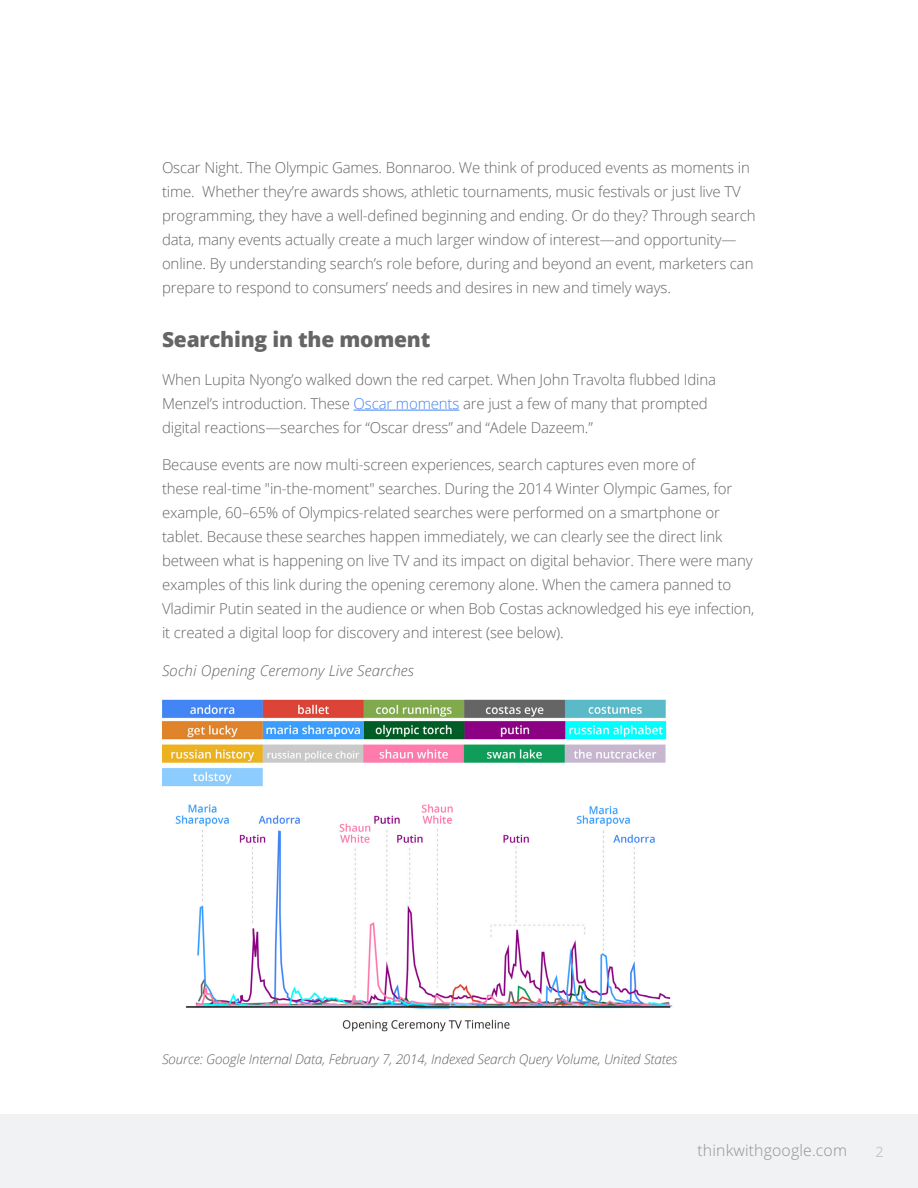
<style>
.page{position:relative;width:918px;height:1188px;background:#fff}
.page>*{position:absolute;margin:0;border:0;box-sizing:border-box;transform-origin:0 0}
.Bold_Header{font:800 21px "Open Sans";letter-spacing:-.01em;color:#656565}
.t1{font:300 15.75px "Open Sans";letter-spacing:.01em;color:#919191}
.Bold_Header-2{font:300 15px/24px "Open Sans";letter-spacing:-.01em;color:#656565}
.Body_Copy{font:italic 300 15px "Open Sans";letter-spacing:.01em;color:#656565}
.Body_Text{font:14.25px "Open Sans";color:#c9c9c9}
.t2{font:italic 300 13.5px "Open Sans";letter-spacing:-.01em;color:#656565}
.s1{color:#4285f4}
</style>
<div class="page">
<div style="left:0;top:1114px;width:918px;height:74px;background:#f1f2f3"></div>
<hr style="left:354px;top:410px;width:105px;height:1px;background:#4285f4">
<img style="left:162px;top:699px;width:511px;height:333px">
<p class="Bold_Header-2" style="left:162px;top:156px;width:595px">Oscar Night. The Olympic Games. Bonnaroo. We think of produced events as moments in time. Whether they’re awards shows, athletic tournaments, music festivals or just live TV programming, they have a well-defined beginning and ending. Or do they? Through search data, many events actually create a much larger window of interest—and opportunity— online. By understanding search’s role before, during and beyond an event, marketers can prepare to respond to consumers’ needs and desires in new and timely ways.</p>
<p class="Bold_Header" style="left:162px;top:324px;width:270px">Searching in the moment</p>
<p class="Bold_Header-2" style="left:162px;top:367px;width:556px">When Lupita Nyong’o walked down the red carpet. When John Travolta flubbed Idina<br>Menzel’s introduction. These <span class="s1">Oscar moments</span> are just a few of many that prompted digital reactions—searches for “Oscar dress” and “Adele Dazeem.”</p>
<p class="Bold_Header-2" style="left:162px;top:453px;width:594px">Because events are now multi-screen experiences, search captures even more of<br>these real-time "in-the-moment" searches. During the 2014 Winter Olympic Games, for example, 60–65% of Olympics-related searches were performed on a smartphone or tablet. Because these searches happen immediately, we can clearly see the direct link between what is happening on live TV and its impact on digital behavior. There were many examples of this link during the opening ceremony alone. When the camera panned to Vladimir Putin seated in the audience or when Bob Costas acknowledged his eye infection, it created a digital loop for discovery and interest (see below).</p>
<p class="Body_Copy" style="left:162px;top:660px;width:253px">Sochi Opening Ceremony Live Searches</p>
<p class="t2" style="left:162px;top:1050px;width:517px">Source: Google Internal Data, February 7, 2014, Indexed Search Query Volume, United States</p>
<p class="t1" style="left:698px;top:1140px;width:151px">thinkwithgoogle.com</p>
<p class="Body_Text" style="left:876px;top:1142px;width:10px">2</p>
</div>
